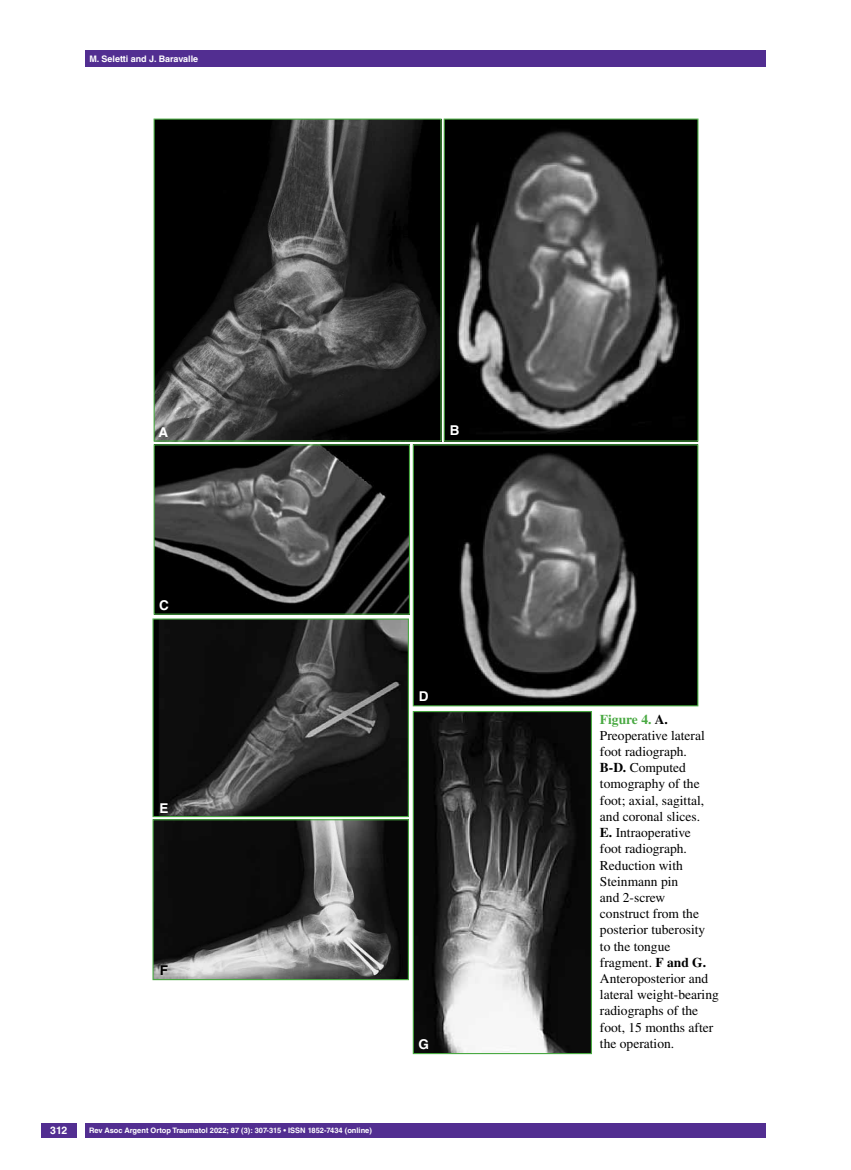
<style>
.page{position:relative;width:851px;height:1170px;background:#fff}
.page>*{position:absolute;margin:0;border:0;box-sizing:border-box;transform-origin:0 0}
.t1{font:13.5px/16.2px "Times LT Std";color:#000}
.t2{font:700 13.5px "Helvetica LT Std";color:#fff}
.t3{font:700 13.5px "Helvetica LT Std";color:#000}
.t4{font:700 10.5px "Helvetica LT Std";color:#fff}
.t5{font:700 9px "Helvetica LT Std";color:#fff}
.t6{font:700 7.5px "Helvetica LT Std";color:#fff}
.s1{font-weight:700;color:#49a942}
.s2{font-weight:700}
</style>
<div class="page">
<div style="left:41px;top:1123px;width:36px;height:14px;background:#522e91"></div>
<div style="left:85px;top:50px;width:680px;height:17px;background:#522e91"></div>
<div style="left:85px;top:1123px;width:680px;height:14px;background:#522e91"></div>
<img style="left:155px;top:120px;width:284px;height:319px">
<div style="left:153px;top:118px;width:288px;height:323px;border:1px solid #49a942"></div>
<img style="left:445px;top:120px;width:251px;height:319px">
<div style="left:443px;top:118px;width:255px;height:323px;border:1px solid #49a942"></div>
<img style="left:155px;top:446px;width:253px;height:166px">
<div style="left:153px;top:444px;width:257px;height:170px;border:1px solid #49a942"></div>
<img style="left:414px;top:446px;width:282px;height:258px">
<div style="left:412px;top:444px;width:286px;height:262px;border:1px solid #49a942"></div>
<img style="left:154px;top:620px;width:253px;height:195px">
<div style="left:152px;top:618px;width:257px;height:199px;border:1px solid #49a942"></div>
<img style="left:154px;top:821px;width:253px;height:157px">
<div style="left:152px;top:819px;width:257px;height:161px;border:1px solid #49a942"></div>
<img style="left:414px;top:713px;width:176px;height:339px">
<div style="left:412px;top:711px;width:180px;height:343px;border:1px solid #49a942"></div>
<p class="t5" style="left:89px;top:53px;width:110px">M. Seletti and J. Baravalle</p>
<p class="t2" style="left:159px;top:424px;width:11px">A</p>
<p class="t2" style="left:449px;top:422px;width:10px">B</p>
<p class="t2" style="left:159px;top:597px;width:10px">C</p>
<p class="t2" style="left:159px;top:799px;width:11px">E</p>
<p class="t2" style="left:419px;top:687px;width:11px">D</p>
<p class="t3" style="left:160px;top:961px;width:10px">F</p>
<p class="t4" style="left:50px;top:1124px;width:19px">312</p>
<p class="t6" style="left:89px;top:1125px;width:284px">Rev Asoc Argent Ortop Traumatol 2022; 87 (3): 307-315 • ISSN 1852-7434 (online)</p>
<p class="t2" style="left:418px;top:1035px;width:12px">G</p>
<p class="t1" style="left:600px;top:710px;width:120px"><span class="s1">Figure 4.</span> <span class="s2">A.<br></span>Preoperative lateral foot radiograph.<br><span class="s2">B-D.</span> Computed tomography of the foot; axial, sagittal, and coronal slices.<br><span class="s2">E.</span> Intraoperative<br>foot radiograph.<br>Reduction with<br>Steinmann pin<br>and 2-screw<br>construct from the posterior tuberosity to the tongue fragment. <span class="s2">F and G.<br></span>Anteroposterior and lateral weight-bearing radiographs of the foot, 15 months after the operation.</p>
</div>
